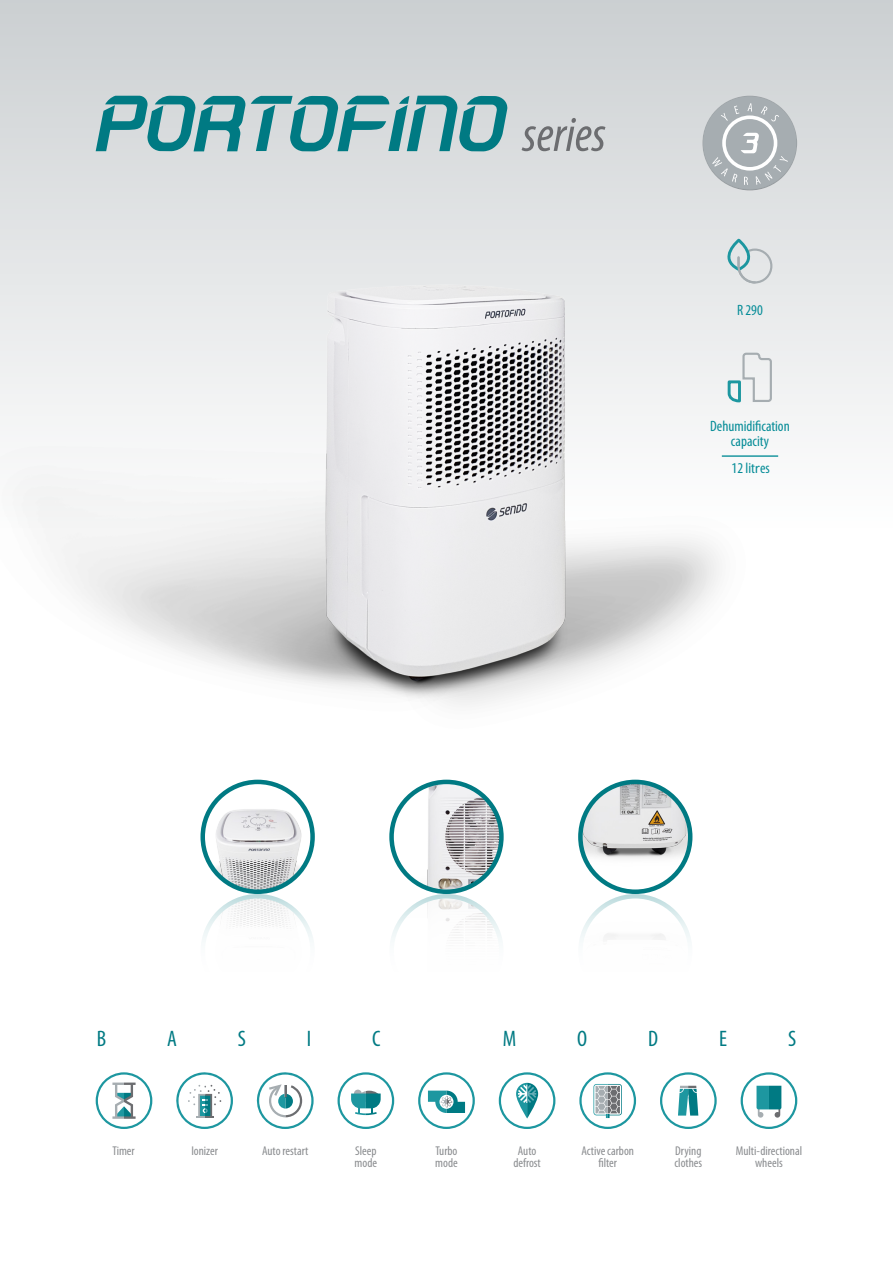
<style>
.page{position:relative;width:893px;height:1263px;background:#fff}
.page>*{position:absolute;margin:0;border:0;box-sizing:border-box;transform-origin:0 0}
.t1{font:italic condensed 50.1px "Myriad Pro";color:#6c6d70}
.t2{font:condensed 22.5px "Myriad Pro";color:#007a83}
.t3{font:condensed 15px/15px "Myriad Pro";color:#058c97;text-align:center}
.t4{font:condensed 12.75px/12px "Myriad Pro";color:#8a8c8f}
.s1{font-family:"Calibri";font-stretch:normal}
</style>
<div class="page">
<div style="left:0;top:0;width:893px;height:527px;background:#d6dadb"></div>
<img style="left:0;top:238px;width:878px;height:468px">
<svg style="left:96px;top:1072px;width:56px;height:57px"></svg>
<svg style="left:256px;top:1072px;width:58px;height:57px"></svg>
<svg style="left:499px;top:1072px;width:56px;height:57px"></svg>
<svg style="left:338px;top:1072px;width:56px;height:57px"></svg>
<svg style="left:418px;top:1072px;width:57px;height:57px"></svg>
<svg style="left:579px;top:1072px;width:57px;height:57px"></svg>
<svg style="left:660px;top:1072px;width:57px;height:57px"></svg>
<svg style="left:741px;top:1072px;width:56px;height:57px"></svg>
<svg style="left:176px;top:1072px;width:57px;height:57px"></svg>
<svg style="left:203px;top:782px;width:110px;height:110px"></svg>
<img style="left:205px;top:797px;width:108px;height:95px">
<div style="left:200px;top:780px;width:115px;height:114px;border:4px solid #007a83;border-radius:50%"></div>
<img style="left:392px;top:782px;width:109px;height:110px;border-radius:55px">
<div style="left:389px;top:780px;width:115px;height:114px;border:4px solid #007a83;border-radius:50%"></div>
<img style="left:580px;top:782px;width:110px;height:103px">
<div style="left:578px;top:780px;width:114px;height:114px;border:4px solid #007a83;border-radius:50%"></div>
<img style="left:205px;top:896px;width:105px;height:44px">
<div style="left:200px;top:894px;width:115px;height:114px;border:4px solid #007a83;border-radius:50%"></div>
<img style="left:392px;top:896px;width:109px;height:110px;border-radius:55px">
<div style="left:389px;top:894px;width:115px;height:114px;border:4px solid #007a83;border-radius:50%"></div>
<img style="left:583px;top:902px;width:106px;height:38px">
<div style="left:578px;top:894px;width:114px;height:114px;border:4px solid #007a83;border-radius:50%"></div>
<svg style="left:96px;top:96px;width:412px;height:55px"></svg>
<svg style="left:717px;top:240px;width:56px;height:45px"></svg>
<svg style="left:726px;top:352px;width:47px;height:52px;background:#d8e2e3"></svg>
<hr style="left:722px;top:455px;width:56px;height:2px;background:#1d97a0">
<div style="left:701px;top:93px;width:96px;height:99px;background:#231f20;opacity:.75"></div>
<svg style="left:722px;top:115px;width:55px;height:56px"></svg>
<div style="left:726px;top:119px;width:48px;height:48px;background:#a6adb1;border-radius:50%"></div>
<svg style="left:721px;top:103px;width:58px;height:19px"></svg>
<svg style="left:712px;top:133px;width:76px;height:52px"></svg>
<p class="t1" style="left:522px;top:104px;width:85px">series</p>
<p class="t3" style="left:737px;top:302px;width:27px">R 290</p>
<p class="t3" style="left:710px;top:419px;width:81px">Dehumidification capacity</p>
<p class="t3" style="left:732px;top:461px;width:40px">12 lit<span class="s1">r</span>es</p>
<p class="t2" style="left:97px;top:1024px;width:11px">B</p>
<p class="t2" style="left:167px;top:1024px;width:11px">A</p>
<p class="t2" style="left:238px;top:1024px;width:10px">S</p>
<p class="t2" style="left:307px;top:1024px;width:6px">I</p>
<p class="t2" style="left:372px;top:1024px;width:10px">C</p>
<p class="t2" style="left:503px;top:1024px;width:15px">M</p>
<p class="t2" style="left:577px;top:1024px;width:12px">O</p>
<p class="t2" style="left:648px;top:1024px;width:12px">D</p>
<p class="t2" style="left:719px;top:1024px;width:9px">E</p>
<p class="t2" style="left:788px;top:1024px;width:10px">S</p>
<p class="t4" style="left:112px;top:1145px;width:24px">Timer</p>
<p class="t4" style="left:191px;top:1145px;width:28px">Ionizer</p>
<p class="t4" style="left:262px;top:1145px;width:48px">Auto restart</p>
<p class="t4" style="left:355px;top:1145px;width:24px">Sleep mode</p>
<p class="t4" style="left:435px;top:1145px;width:24px">Turbo</p>
<p class="t4" style="left:435px;top:1157px;width:24px">mode</p>
<p class="t4" style="left:513px;top:1145px;width:29px;text-align:center">Auto defrost</p>
<p class="t4" style="left:581px;top:1145px;width:54px">Active carbon</p>
<p class="t4" style="left:598px;top:1157px;width:20px">filter</p>
<p class="t4" style="left:675px;top:1145px;width:28px">Drying</p>
<p class="t4" style="left:674px;top:1157px;width:29px">clothes</p>
<p class="t4" style="left:736px;top:1145px;width:68px">Multi-directional</p>
<p class="t4" style="left:755px;top:1157px;width:29px">wheels</p>
</div>
